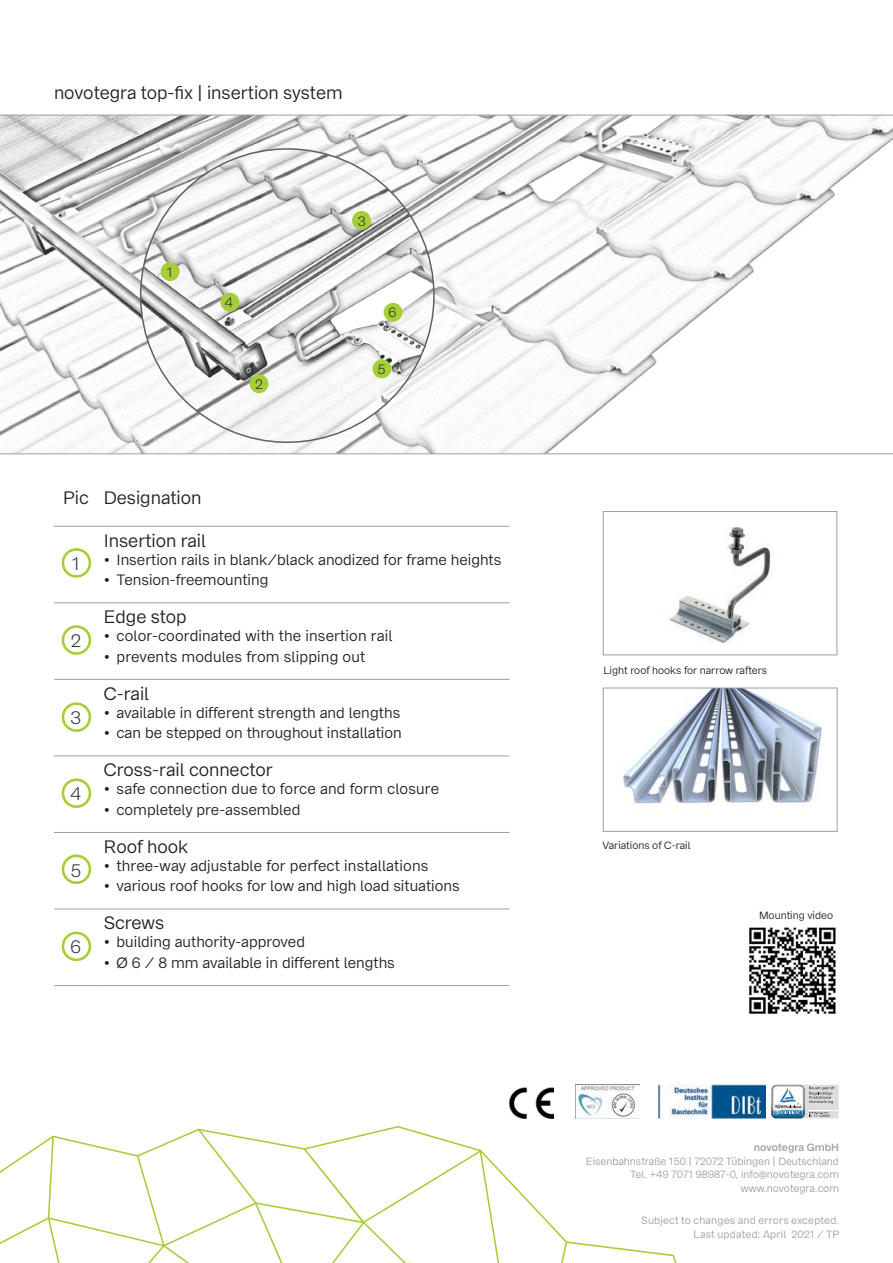
<style>
.page{position:relative;width:893px;height:1263px;background:#fff}
.page>*{position:absolute;margin:0;border:0;box-sizing:border-box;transform-origin:0 0}
.t1{font:18px "Bay Wa Sans";color:#231f20}
.t2{font:300 18px "Bay Wa Sans";color:#231f20}
.t3{font:15px "Bay Wa Sans";color:#231f20}
.t4{font:300 13.5px "Bay Wa Sans";color:#231f20}
.t5{font:10.5px/13.5px "Bay Wa Sans";color:#9d9fa2;text-align:right}
.t6{font:10.5px "Bay Wa Sans";color:#231f20}
.t7{font:10.5px/13.5px "Bay Wa Sans";letter-spacing:.02em;color:#9d9fa2;text-align:right}
.t8{font:600 10.5px "Bay Wa Sans";color:#9d9fa2}
</style>
<div class="page">
<img style="left:510px;top:1088px;width:43px;height:31px">
<img style="left:575px;top:1084px;width:65px;height:35px">
<img style="left:658px;top:1084px;width:107px;height:35px">
<svg style="left:771px;top:1084px;width:68px;height:35px"></svg>
<svg style="left:0;top:1126px;width:677px;height:137px"></svg>
<hr style="left:54px;top:526px;width:44px;height:1px;background:#9d9fa2">
<hr style="left:98px;top:526px;width:411px;height:1px;background:#9d9fa2">
<hr style="left:54px;top:603px;width:44px;height:1px;background:#9d9fa2">
<hr style="left:98px;top:603px;width:411px;height:1px;background:#9d9fa2">
<hr style="left:54px;top:679px;width:44px;height:1px;background:#9d9fa2">
<hr style="left:98px;top:679px;width:411px;height:1px;background:#9d9fa2">
<hr style="left:54px;top:756px;width:44px;height:1px;background:#9d9fa2">
<hr style="left:98px;top:756px;width:411px;height:1px;background:#9d9fa2">
<hr style="left:54px;top:832px;width:44px;height:1px;background:#9d9fa2">
<hr style="left:98px;top:832px;width:411px;height:1px;background:#9d9fa2">
<hr style="left:54px;top:909px;width:44px;height:1px;background:#9d9fa2">
<hr style="left:98px;top:909px;width:411px;height:1px;background:#9d9fa2">
<hr style="left:54px;top:985px;width:44px;height:1px;background:#9d9fa2">
<hr style="left:98px;top:985px;width:411px;height:1px;background:#9d9fa2">
<div style="left:62px;top:778px;width:29px;height:30px;border:3px solid #a6ce39;border-radius:50%"></div>
<div style="left:62px;top:854px;width:29px;height:30px;border:3px solid #a6ce39;border-radius:50%"></div>
<div style="left:62px;top:702px;width:29px;height:30px;border:3px solid #a6ce39;border-radius:50%"></div>
<div style="left:62px;top:625px;width:29px;height:30px;border:3px solid #a6ce39;border-radius:50%"></div>
<div style="left:62px;top:548px;width:29px;height:30px;border:3px solid #a6ce39;border-radius:50%"></div>
<div style="left:62px;top:931px;width:29px;height:30px;border:3px solid #a6ce39;border-radius:50%"></div>
<svg style="left:0;top:115px;width:893px;height:339px"></svg>
<img style="left:141px;top:149px;width:293px;height:293px;border-radius:147px">
<div style="left:353px;top:212px;width:17px;height:17px;background:#a6ce39;border-radius:50%"></div>
<div style="left:352px;top:211px;width:19px;height:19px;border:2px solid #a6ce39;border-radius:50%"></div>
<div style="left:162px;top:263px;width:17px;height:17px;background:#a6ce39;border-radius:50%"></div>
<div style="left:161px;top:262px;width:19px;height:19px;border:2px solid #a6ce39;border-radius:50%"></div>
<div style="left:373px;top:360px;width:18px;height:17px;background:#a6ce39;border-radius:50%"></div>
<div style="left:372px;top:359px;width:19px;height:19px;border:2px solid #a6ce39;border-radius:50%"></div>
<div style="left:250px;top:375px;width:18px;height:17px;background:#a6ce39;border-radius:50%"></div>
<div style="left:250px;top:374px;width:18px;height:19px;border:2px solid #a6ce39;border-radius:50%"></div>
<div style="left:221px;top:294px;width:18px;height:17px;background:#a6ce39;border-radius:50%"></div>
<div style="left:220px;top:293px;width:19px;height:19px;border:2px solid #a6ce39;border-radius:50%"></div>
<div style="left:384px;top:304px;width:18px;height:17px;background:#a6ce39;border-radius:50%"></div>
<div style="left:384px;top:303px;width:18px;height:19px;border:2px solid #a6ce39;border-radius:50%"></div>
<img style="left:670px;top:527px;width:101px;height:115px">
<div style="left:603px;top:511px;width:234px;height:144px;border:1px solid #9d9fa2"></div>
<img style="left:623px;top:690px;width:199px;height:114px">
<div style="left:603px;top:688px;width:234px;height:144px;border:1px solid #9d9fa2"></div>
<img style="left:749px;top:927px;width:87px;height:87px">
<p class="t1" style="left:54px;top:82px;width:290px">novotegra top-fix | insertion system</p>
<p class="t4" style="left:167px;top:264px;width:7px">1</p>
<p class="t4" style="left:225px;top:294px;width:10px">4</p>
<p class="t4" style="left:255px;top:376px;width:9px">2</p>
<p class="t1" style="left:63px;top:487px;width:140px">Pic Designation</p>
<p class="t4" style="left:357px;top:213px;width:10px">3</p>
<p class="t4" style="left:388px;top:304px;width:10px">6</p>
<p class="t4" style="left:377px;top:361px;width:10px">5</p>
<p class="t2" style="left:72px;top:553px;width:9px">1</p>
<p class="t2" style="left:71px;top:630px;width:12px">2</p>
<p class="t2" style="left:70px;top:706px;width:13px">3</p>
<p class="t2" style="left:70px;top:783px;width:12px">4</p>
<p class="t2" style="left:71px;top:859px;width:12px">5</p>
<p class="t2" style="left:71px;top:936px;width:12px">6</p>
<p class="t1" style="left:104px;top:529px;width:104px">Insertion rail</p>
<p class="t3" style="left:104px;top:550px;width:399px">• Insertion rails in blank/black anodized for frame heights</p>
<p class="t3" style="left:104px;top:571px;width:166px">• Tension-freemounting</p>
<p class="t1" style="left:104px;top:606px;width:84px">Edge stop</p>
<p class="t3" style="left:104px;top:627px;width:290px">• color-coordinated with the insertion rail</p>
<p class="t3" style="left:104px;top:647px;width:263px">• prevents modules from slipping out</p>
<p class="t1" style="left:104px;top:683px;width:47px">C-rail</p>
<p class="t3" style="left:104px;top:703px;width:298px">• available in different strength and lengths</p>
<p class="t3" style="left:104px;top:724px;width:299px">• can be stepped on throughout installation</p>
<p class="t1" style="left:104px;top:759px;width:170px">Cross-rail connector</p>
<p class="t3" style="left:104px;top:780px;width:337px">• safe connection due to force and form closure</p>
<p class="t3" style="left:104px;top:800px;width:198px">• completely pre-assembled</p>
<p class="t1" style="left:104px;top:836px;width:86px">Roof hook</p>
<p class="t3" style="left:104px;top:856px;width:326px">• three-way adjustable for perfect installations</p>
<p class="t3" style="left:104px;top:877px;width:357px">• various roof hooks for low and high load situations</p>
<p class="t1" style="left:104px;top:912px;width:62px">Screws</p>
<p class="t3" style="left:104px;top:933px;width:203px">• building authority-approved</p>
<p class="t3" style="left:104px;top:954px;width:293px">• Ø 6 / 8 mm available in different lengths</p>
<p class="t6" style="left:603px;top:664px;width:165px">Light roof hooks for narrow rafters</p>
<p class="t6" style="left:602px;top:839px;width:90px">Variations of C-rail</p>
<p class="t6" style="left:759px;top:909px;width:76px">Mounting video</p>
<p class="t8" style="left:754px;top:1141px;width:87px">novotegra GmbH</p>
<p class="t5" style="left:586px;top:1154px;width:255px">Eisenbahnstraße 150 | 72072 Tübingen | Deutschland<br>Tel. +49 7071 98987-0, info@novotegra.com www.novotegra.com</p>
<p class="t7" style="left:641px;top:1214px;width:200px">Subject to changes and errors excepted.<br>Last updated: April 2021 / TP</p>
</div>
